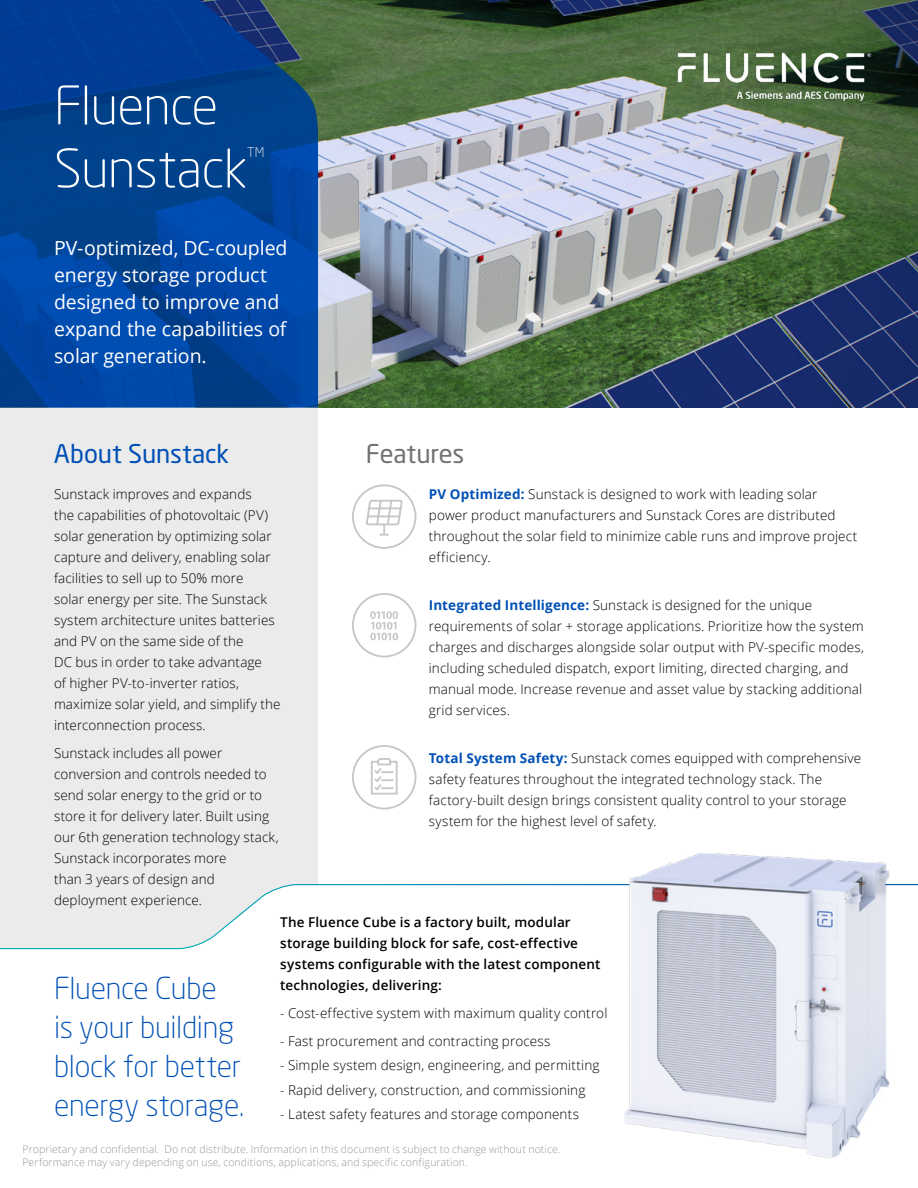
<style>
.page{position:relative;width:918px;height:1188px;background:#fff}
.page>*{position:absolute;margin:0;border:0;box-sizing:border-box;transform-origin:0 0}
.t1{font:300 52.5px/63px "Neo Sans Std";letter-spacing:-.01em;color:#fff}
.t2{font:300 30px/39px "Neo Sans Std";letter-spacing:-.01em;color:#0050b5}
.t3{font:25.5px "Neo Sans Std";letter-spacing:-.005em;color:#0050b5}
.t4{font:25.5px "Neo Sans Std";letter-spacing:-.005em;color:#707372}
.t5{font:19.5px/27px "Open Sans";letter-spacing:-.005em;color:#fff}
.t6{font:300 13.5px/21px "Open Sans";letter-spacing:.01em;color:#000}
.t7{font:600 13.5px/21px "Open Sans";letter-spacing:.01em;color:#000}
.t8{font:300 13.05px "Neo Sans Std";color:#fff}
.t9{font:300 10.5px/12.6px "Open Sans";letter-spacing:.01em;color:#949695}
.s1{font-weight:700;color:#0050b5}
</style>
<div class="page">
<img style="left:318px;top:0;width:600px;height:408px">
<div style="left:0;top:408px;width:318px;height:476px;background:#ebebeb"></div>
<svg style="left:0;top:0;width:318px;height:408px;background:#024496"></svg>
<div style="left:352px;top:484px;width:64px;height:65px;border:2px solid #c6c7c7;border-radius:50%"></div>
<svg style="left:366px;top:499px;width:37px;height:37px"></svg>
<div style="left:352px;top:593px;width:64px;height:64px;border:2px solid #c6c7c7;border-radius:50%"></div>
<svg style="left:370px;top:611px;width:28px;height:29px"></svg>
<svg style="left:352px;top:745px;width:65px;height:65px"></svg>
<img style="left:649px;top:24px;width:244px;height:106px">
<img style="left:624px;top:854px;width:268px;height:304px">
<svg style="left:0;top:884px;width:631px;height:66px"></svg>
<hr style="left:885px;top:884px;width:33px;height:1px;background:#fff">
<h1 class="t1" style="left:54px;top:73px;width:195px">Fluence<br>Sunstack</h1>
<p class="t8" style="left:247px;top:145px;width:19px">TM</p>
<h3 class="t5" style="left:54px;top:234px;width:235px">PV-optimized, DC-coupled energy storage product designed to improve and expand the capabilities of solar generation.</h3>
<h3 class="t3" style="left:54px;top:438px;width:177px">About Sunstack</h3>
<h3 class="t4" style="left:366px;top:438px;width:100px">Features</h3>
<p class="t6" style="left:54px;top:483px;width:228px">Sunstack improves and expands<br>the capabilities of photovoltaic (PV) solar generation by optimizing solar capture and delivery, enabling solar facilities to sell up to 50% more<br>solar energy per site. The Sunstack system architecture unites batteries and PV on the same side of the<br>DC bus in order to take advantage<br>of higher PV-to-inverter ratios, maximize solar yield, and simplify the interconnection process.</p>
<p class="t6" style="left:54px;top:742px;width:226px">Sunstack includes all power conversion and controls needed to send solar energy to the grid or to store it for delivery later. Built using our 6th generation technology stack,<br>Sunstack incorporates more<br>than 3 years of design and deployment experience.</p>
<p class="t6" style="left:429px;top:484px;width:430px"><span class="s1">PV Optimized:</span> Sunstack is designed to work with leading solar power product manufacturers and Sunstack Cores are distributed throughout the solar field to minimize cable runs and improve project efficiency.</p>
<p class="t6" style="left:429px;top:595px;width:437px"><span class="s1">Integrated Intelligence:</span> Sunstack is designed for the unique requirements of solar + storage applications. Prioritize how the system charges and discharges alongside solar output with PV-specific modes, including scheduled dispatch, export limiting, directed charging, and manual mode. Increase revenue and asset value by stacking additional grid services.</p>
<p class="t6" style="left:429px;top:748px;width:434px"><span class="s1">Total System Safety:</span> Sunstack comes equipped with comprehensive safety features throughout the integrated technology stack. The factory-built design brings consistent quality control to your storage system for the highest level of safety.</p>
<h2 class="t2" style="left:54px;top:968px;width:192px">Fluence Cube<br>is your building block for better energy storage.</h2>
<p class="t7" style="left:280px;top:912px;width:322px">The Fluence Cube is a factory built, modular storage building block for safe, cost-effective systems configurable with the latest component technologies, delivering:</p>
<p class="t6" style="left:280px;top:1002px;width:329px">- Cost-effective system with maximum quality control</p>
<p class="t6" style="left:280px;top:1030px;width:272px">- Fast procurement and contracting process</p>
<p class="t6" style="left:280px;top:1055px;width:321px">- Simple system design, engineering, and permitting</p>
<p class="t6" style="left:280px;top:1079px;width:307px">- Rapid delivery, construction, and commissioning</p>
<p class="t6" style="left:280px;top:1104px;width:300px">- Latest safety features and storage components</p>
<p class="t9" style="left:22px;top:1143px;width:539px">Proprietary and confidential. Do not distribute. Information in this document is subject to change without notice.<br>Performance may vary depending on use, conditions, applications, and specific configuration.</p>
</div>
